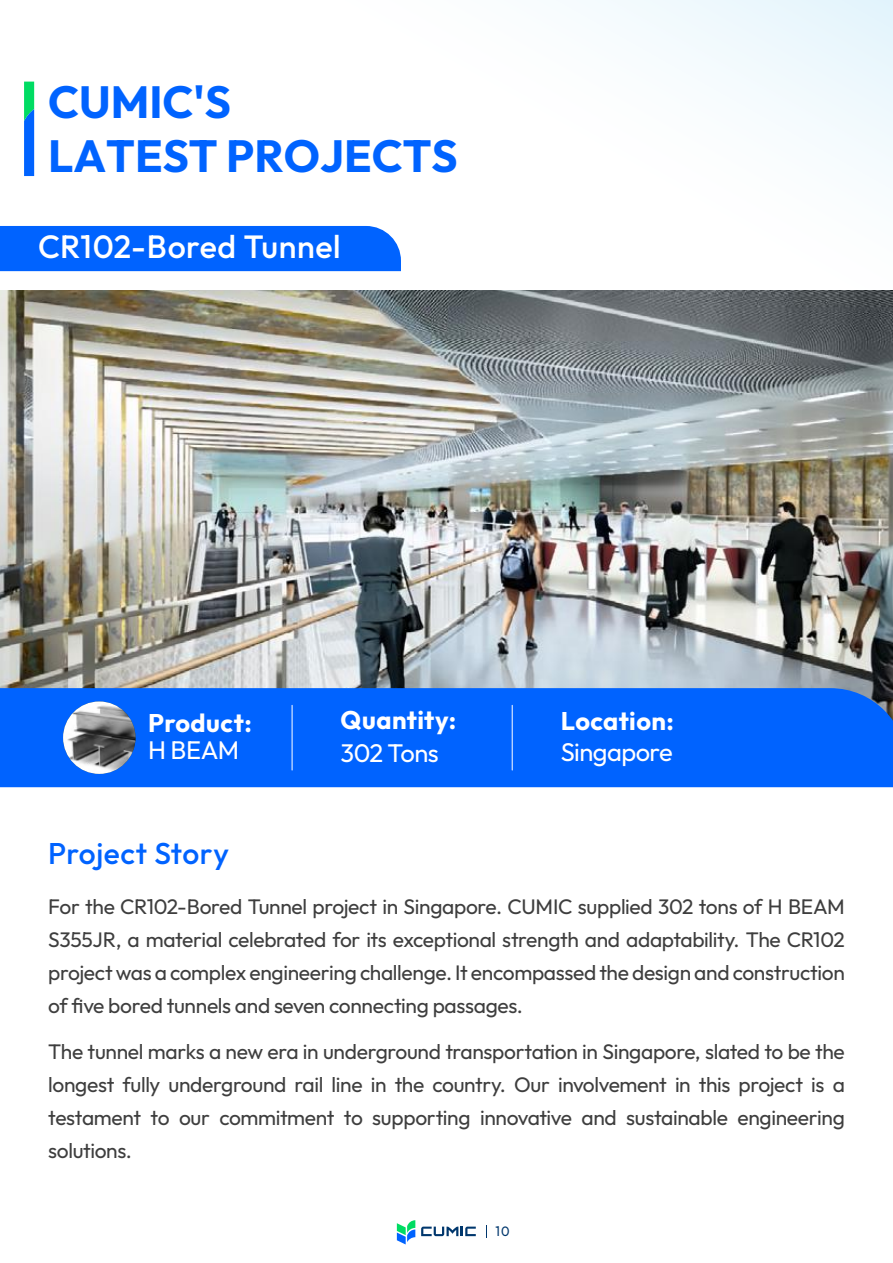
<style>
.page{position:relative;width:893px;height:1263px;background:#fff}
.page>*{position:absolute;margin:0;border:0;box-sizing:border-box;transform-origin:0 0}
.t1{font:700 45px/54px "Outfit";color:#0063ff}
.t2{font:500 32.25px "Outfit";letter-spacing:.02em;color:#fff}
.t3{font:500 30px "Outfit";letter-spacing:.01em;color:#0063ff}
.t4{font:700 25.5px "Outfit";letter-spacing:.015em;color:#fff}
.t5{font:25.5px "Outfit";letter-spacing:-.02em;color:#fff}
.t6{font:21px/33px "Outfit";letter-spacing:-.015em;color:#3e3e3e;text-align:justify}
.t7{font:13.65px "Outfit";color:#00376d;scale:.95 1}
</style>
<div class="page">
<svg style="left:397px;top:1220px;width:18px;height:24px"></svg>
<svg style="left:421px;top:1226px;width:55px;height:10px"></svg>
<svg style="left:486px;top:1225px;width:1px;height:13px"></svg>
<div style="left:0;top:0;width:893px;height:463px;background:linear-gradient(to right,#fffffe,#f6fbfd)"></div>
<svg style="left:24px;top:82px;width:10px;height:94px"></svg>
<img style="left:0;top:291px;width:893px;height:397px">
<div style="left:0;top:688px;width:893px;height:99px;background:#0063ff"></div>
<img style="left:63px;top:701px;width:73px;height:73px;border-radius:36px">
<hr style="left:512px;top:705px;width:1px;height:65px;background:#fff">
<hr style="left:292px;top:705px;width:1px;height:65px;background:#fff">
<div style="left:0;top:226px;width:401px;height:45px;background:#0063ff"></div>
<h1 class="t1" style="left:48px;top:77px;width:411px">CUMIC'S<br>LATEST PROJECTS</h1>
<h2 class="t2" style="left:38px;top:226px;width:304px">CR102-Bored Tunnel</h2>
<p class="t4" style="left:148px;top:706px;width:105px">Product:</p>
<p class="t5" style="left:148px;top:734px;width:92px">H BEAM</p>
<p class="t4" style="left:341px;top:703px;width:117px">Quantity:</p>
<p class="t5" style="left:341px;top:737px;width:100px">302 Tons</p>
<p class="t4" style="left:561px;top:704px;width:115px">Location:</p>
<p class="t5" style="left:561px;top:735px;width:114px">Singapore</p>
<h3 class="t3" style="left:48px;top:833px;width:182px">Project Story</h3>
<p class="t6" style="left:48px;top:890px;width:798px">For the CR102-Bored Tunnel project in Singapore. CUMIC supplied 302 tons of H BEAM S355JR, a material celebrated for its exceptional strength and adaptability. The CR102 project was a complex engineering challenge. It encompassed the design and construction of five bored tunnels and seven connecting passages.</p>
<p class="t6" style="left:48px;top:1036px;width:798px">The tunnel marks a new era in underground transportation in Singapore, slated to be the longest fully underground rail line in the country. Our involvement in this project is a testament to our commitment to supporting innovative and sustainable engineering solutions.</p>
<p class="t7" style="left:495px;top:1222px;width:17px">10</p>
</div>
